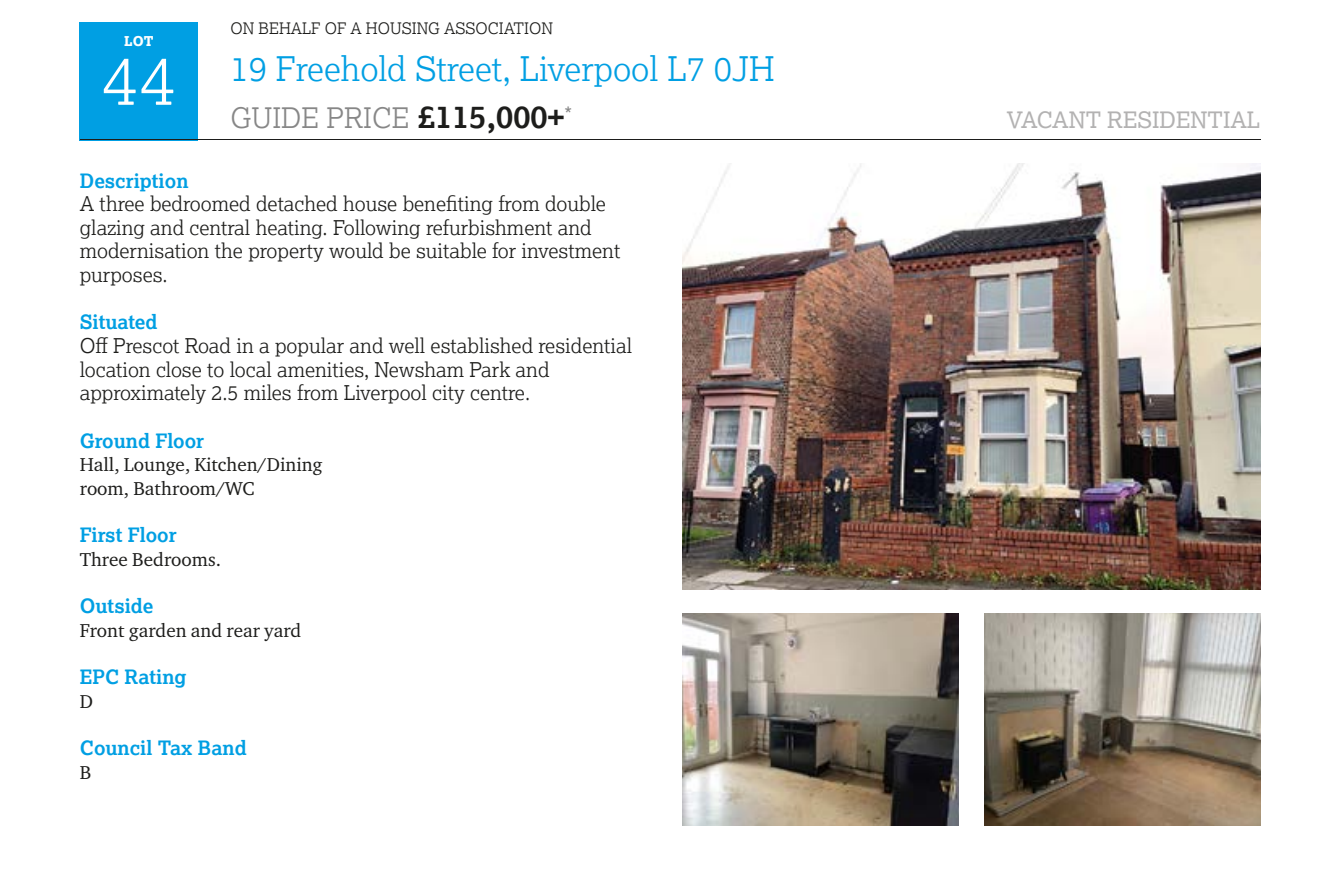
<style>
.page{position:relative;width:1340px;height:896px;background:#fff}
.page>*{position:absolute;margin:0;border:0;box-sizing:border-box;transform-origin:0 0}
.t1{font:300 67.5px "Lexia";color:#fff}
.t2{font:300 33.75px "Lexia";color:#009fe3}
.t3{font:300 28.12px "Lexia";color:#878787}
.t4{font:22.5px "Lexia";color:#b3b2b2}
.t5{font:300 20.25px/23.6px "Lexia";color:#1d1d1b}
.t6{font:20.25px "Lexia";color:#878787}
.t7{font:700 19.8px "Lexia";color:#009fe3}
.t8{font:19.12px/23.6px "Charter ITC Pro";color:#1d1d1b}
.t9{font:300 15.75px "Lexia";color:#1d1d1b}
.t10{font:800 13.5px "Lexia";color:#fff}
.s1{font-weight:700;font-size:31.5px;color:#1d1d1b}
</style>
<div class="page">
<div style="left:80px;top:22px;width:118px;height:118px;background:#009fe3"></div>
<hr style="left:80px;top:140px;width:1180px;height:1px;background:#1d1d1b">
<img style="left:984px;top:613px;width:276px;height:212px">
<img style="left:682px;top:613px;width:276px;height:212px">
<img style="left:682px;top:164px;width:578px;height:425px">
<p class="t10" style="left:124px;top:32px;width:31px">LOT</p>
<h1 class="t1" style="left:102px;top:38px;width:76px">44</h1>
<p class="t9" style="left:230px;top:18px;width:324px">ON BEHALF OF A HOUSING ASSOCIATION</p>
<h2 class="t2" style="left:230px;top:48px;width:545px">19 Freehold Street, Liverpool L7 0JH</h2>
<h3 class="t3" style="left:230px;top:100px;width:335px">GUIDE PRICE <span class="s1">£115,000+</span></h3>
<p class="t4" style="left:1006px;top:106px;width:255px">VACANT RESIDENTIAL</p>
<p class="t6" style="left:564px;top:101px;width:9px">*</p>
<p class="t7" style="left:80px;top:168px;width:110px">Description</p>
<p class="t5" style="left:80px;top:191px;width:542px">A three bedroomed detached house benefiting from double glazing and central heating. Following refurbishment and modernisation the property would be suitable for investment purposes.</p>
<p class="t7" style="left:80px;top:310px;width:79px">Situated</p>
<p class="t5" style="left:80px;top:333px;width:554px">Off Prescot Road in a popular and well established residential location close to local amenities, Newsham Park and approximately 2.5 miles from Liverpool city centre.</p>
<p class="t7" style="left:80px;top:428px;width:126px">Ground Floor</p>
<p class="t8" style="left:80px;top:452px;width:244px">Hall, Lounge, Kitchen/Dining room, Bathroom/WC</p>
<p class="t7" style="left:80px;top:522px;width:98px">First Floor</p>
<p class="t8" style="left:80px;top:547px;width:143px">Three Bedrooms.</p>
<p class="t7" style="left:80px;top:593px;width:75px">Outside</p>
<p class="t8" style="left:80px;top:618px;width:223px">Front garden and rear yard</p>
<p class="t7" style="left:80px;top:664px;width:108px">EPC Rating</p>
<p class="t8" style="left:80px;top:689px;width:15px">D</p>
<p class="t7" style="left:80px;top:735px;width:168px">Council Tax Band</p>
<p class="t8" style="left:80px;top:759px;width:13px">B</p>
</div>
